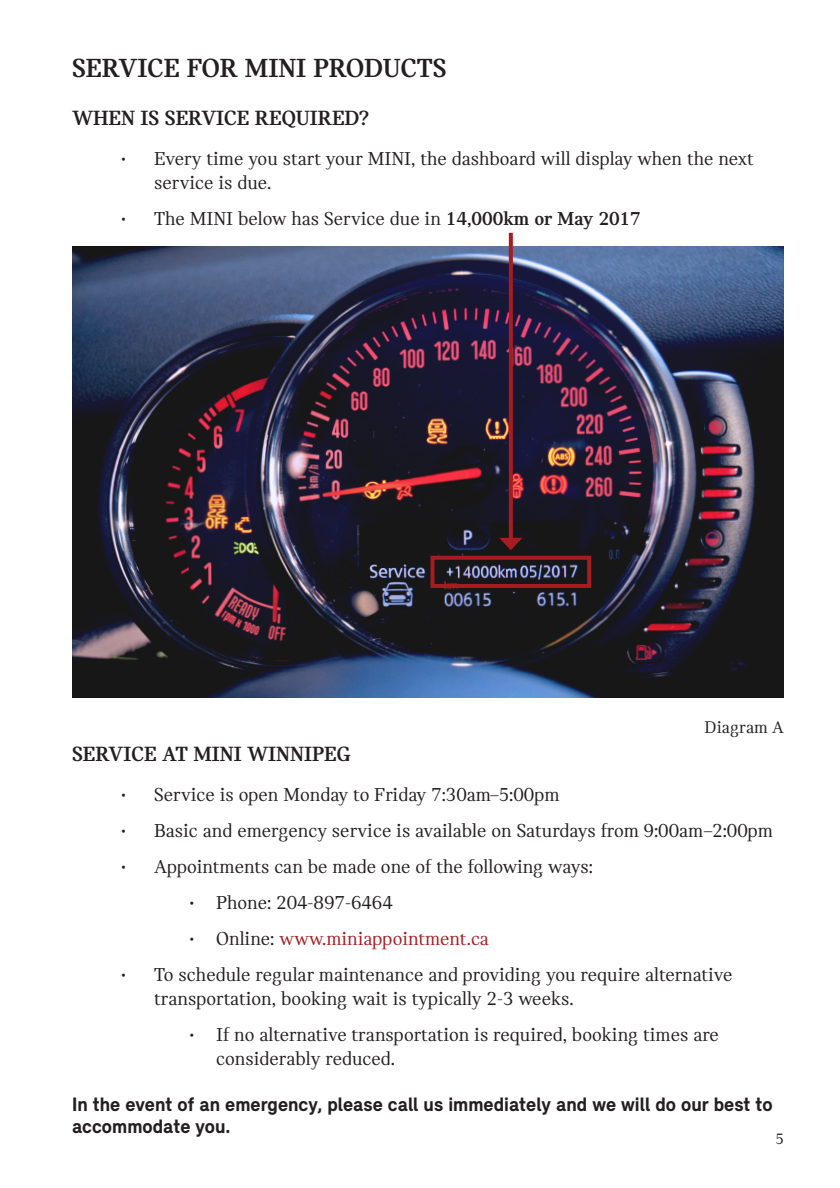
<style>
.page{position:relative;width:840px;height:1188px;background:#fff}
.page>*{position:absolute;margin:0;border:0;box-sizing:border-box;transform-origin:0 0}
.B_Head{font:700 28px "MINI Serif";color:#231f20}
.Sub_Headline{font:22px "MINI Serif Headline";color:#231f20}
.List_Paragraph{font:20px/24px "MINI Serif";color:#231f20}
.Legal{font:700 20px/22px "MINI Sans Serif";color:#231f20}
.List_Paragraph-2{font:20px "MINI Serif";color:#a51d21}
.t1{font:18px "MINI Serif";color:#231f20}
.t2{font:16px "MINI Serif";color:#231f20}
.s1{font-weight:700}
.s2{color:#231f20}
</style>
<div class="page">
<div style="left:72px;top:246px;width:712px;height:452px;background:#231f20;opacity:.15"></div>
<div style="left:430px;top:556px;width:161px;height:32px;border:4px solid #a51d21"></div>
<svg style="left:509px;top:233px;width:4px;height:305px"></svg>
<svg style="left:499px;top:538px;width:23px;height:12px"></svg>
<p class="B_Head" style="left:72px;top:52px;width:376px">SERVICE FOR MINI PRODUCTS</p>
<p class="Sub_Headline" style="left:72px;top:106px;width:298px">WHEN IS SERVICE REQUIRED?</p>
<p class="List_Paragraph" style="left:154px;top:147px;width:601px;text-indent:-32px">• Every time you start your MINI, the dashboard will display when the next service is due.</p>
<p class="List_Paragraph" style="left:122px;top:207px;width:520px">• The MINI below has Service due in <span class="s1">14,000km or May 2017</span></p>
<p class="t1" style="left:704px;top:717px;width:81px">Diagram A</p>
<p class="Sub_Headline" style="left:72px;top:742px;width:280px">SERVICE AT MINI WINNIPEG</p>
<p class="List_Paragraph" style="left:122px;top:783px;width:439px">• Service is open Monday to Friday 7:30am–5:00pm</p>
<p class="List_Paragraph" style="left:122px;top:819px;width:652px">• Basic and emergency service is available on Saturdays from 9:00am–2:00pm</p>
<p class="List_Paragraph" style="left:122px;top:855px;width:472px">• Appointments can be made one of the following ways:</p>
<p class="List_Paragraph" style="left:190px;top:891px;width:204px">• Phone: 204-897-6464</p>
<p class="List_Paragraph-2" style="left:190px;top:928px;width:300px"><span class="s2">• Online:</span> www.miniappointment.ca</p>
<p class="List_Paragraph" style="left:154px;top:963px;width:579px;text-indent:-32px">• To schedule regular maintenance and providing you require alternative transportation, booking wait is typically 2-3 weeks.</p>
<p class="List_Paragraph" style="left:216px;top:1023px;width:504px;text-indent:-26px">• If no alternative transportation is required, booking times are considerably reduced.</p>
<p class="Legal" style="left:72px;top:1092px;width:702px">In the event of an emergency, please call us immediately and we will do our best to accommodate you.</p>
<p class="t2" style="left:775px;top:1130px;width:10px">5</p>
</div>
